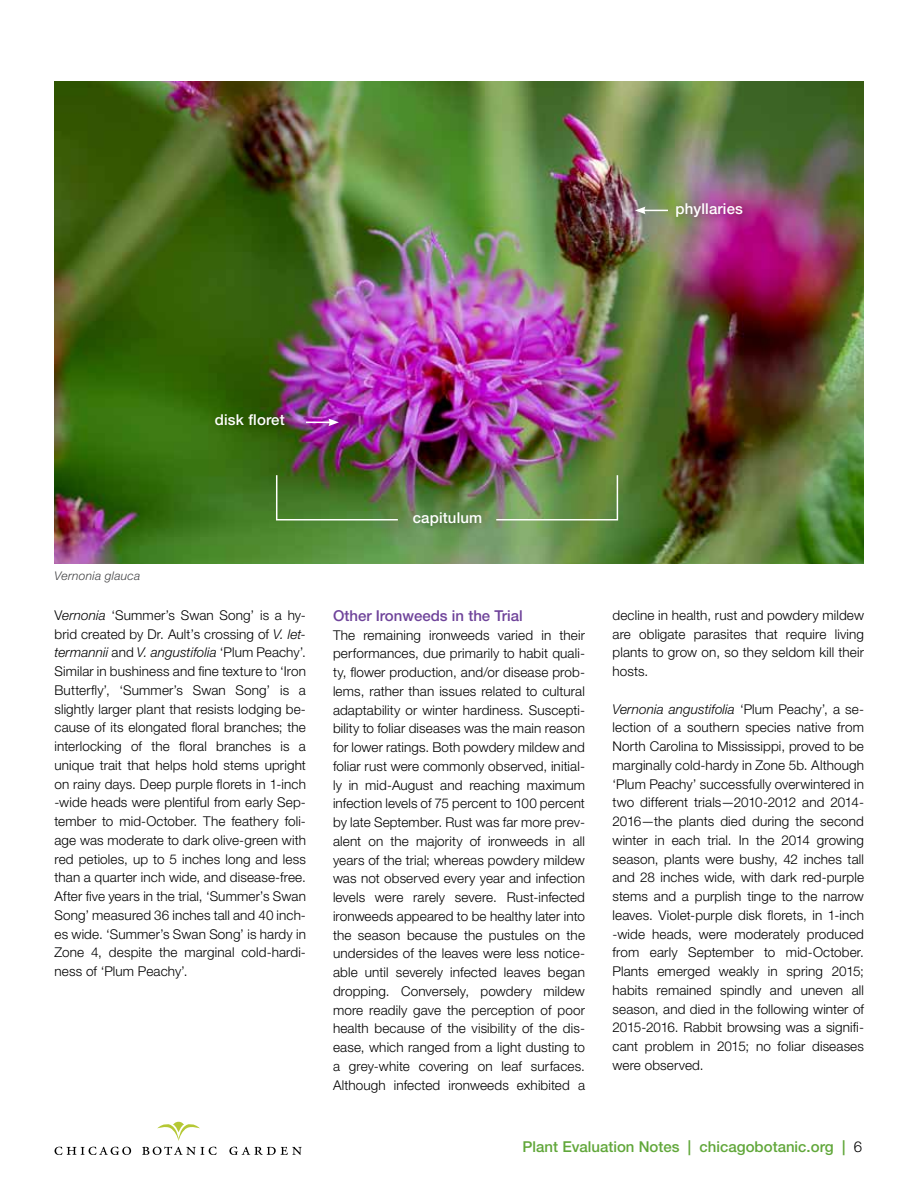
<style>
.page{position:relative;width:918px;height:1188px;background:#fff}
.page>*{position:absolute;margin:0;border:0;box-sizing:border-box;transform-origin:0 0}
.t1{font:500 15px "Helvetica Neue LT Std";color:#61a73a}
.t2{font:500 15px "Helvetica Neue LT Std";letter-spacing:.01em;color:#fff}
.t3{font:500 15px "Helvetica Neue LT Std";color:#6f439a}
.t4{font:300 13.5px/18.8px "Helvetica Neue LT Std";letter-spacing:.01em;color:#000;text-align:justify}
.t5{font:italic 300 12px "Helvetica Neue LT Std";letter-spacing:.025em;color:#404042}
.s1{font-style:italic}
.s2{font-weight:300;color:#000}
</style>
<div class="page">
<svg style="left:55px;top:1147px;width:76px;height:8px"></svg>
<svg style="left:142px;top:1147px;width:75px;height:8px"></svg>
<svg style="left:229px;top:1147px;width:73px;height:8px"></svg>
<svg style="left:157px;top:1122px;width:43px;height:19px"></svg>
<img style="left:55px;top:81px;width:809px;height:483px">
<div style="left:670px;top:197px;width:82px;height:29px;background:#000;opacity:.3"></div>
<div style="left:210px;top:408px;width:84px;height:27px;background:#000;opacity:.3"></div>
<div style="left:408px;top:507px;width:84px;height:29px;background:#000;opacity:.3"></div>
<svg style="left:635px;top:207px;width:33px;height:7px"></svg>
<svg style="left:306px;top:418px;width:33px;height:8px"></svg>
<svg style="left:275px;top:474px;width:124px;height:47px"></svg>
<svg style="left:495px;top:474px;width:124px;height:47px"></svg>
<p class="t2" style="left:675px;top:199px;width:69px">phyllaries</p>
<p class="t2" style="left:215px;top:410px;width:71px">disk floret</p>
<p class="t5" style="left:55px;top:569px;width:87px">Vernonia glauca</p>
<p class="t2" style="left:413px;top:509px;width:71px">capitulum</p>
<p class="t4" style="left:54px;top:605px;width:253px">V<span class="s1">ernonia</span> ‘Summer’s Swan Song’ is a hy&shy;brid created by Dr. Ault’s crossing of <span class="s1">V. let&shy;termannii</span> and <span class="s1">V. angustifolia</span> ‘Plum Peachy’.<br>Similar in bushiness and fine texture to ‘Iron Butterfly’, ‘Summer’s Swan Song’ is a slightly larger plant that resists lodging be&shy;cause of its elongated floral branches; the interlocking of the floral branches is a unique trait that helps hold stems upright on rainy days. Deep purple florets in 1-inch -wide heads were plentiful from early Sep&shy;tember to mid-October. The feathery foli&shy;age was moderate to dark olive-green with red petioles, up to 5 inches long and less than a quarter inch wide, and disease-free.<br>After five years in the trial, ‘Summer’s Swan Song’ measured 36 inches tall and 40 inch&shy;es wide. ‘Summer’s Swan Song’ is hardy in Zone 4, despite the marginal cold-hardi&shy;ness of ‘Plum Peachy’.</p>
<p class="t3" style="left:333px;top:607px;width:191px">Other Ironweeds in the Trial</p>
<p class="t4" style="left:333px;top:625px;width:254px">The remaining ironweeds varied in their performances, due primarily to habit quali&shy;ty, flower production, and/or disease prob&shy;lems, rather than issues related to cultural adaptability or winter hardiness. Suscepti&shy;bility to foliar diseases was the main reason for lower ratings. Both powdery mildew and foliar rust were commonly observed, initial&shy;ly in mid-August and reaching maximum infection levels of 75 percent to 100 percent by late September. Rust was far more prev&shy;alent on the majority of ironweeds in all years of the trial; whereas powdery mildew was not observed every year and infection levels were rarely severe. Rust-infected ironweeds appeared to be healthy later into the season because the pustules on the undersides of the leaves were less notice&shy;able until severely infected leaves began dropping. Conversely, powdery mildew more readily gave the perception of poor health because of the visibility of the dis&shy;ease, which ranged from a light dusting to a grey-white covering on leaf surfaces.<br>Although infected ironweeds exhibited a</p>
<p class="t4" style="left:613px;top:605px;width:253px">decline in health, rust and powdery mildew are obligate parasites that require living plants to grow on, so they seldom kill their hosts.</p>
<p class="t4" style="left:613px;top:699px;width:253px"><span class="s1">Vernonia angustifolia</span> ‘Plum Peachy’, a se&shy;lection of a southern species native from North Carolina to Mississippi, proved to be marginally cold-hardy in Zone 5b. Although ‘Plum Peachy’ successfully overwintered in two different trials—2010-2012 and 2014- 2016—the plants died during the second winter in each trial. In the 2014 growing season, plants were bushy, 42 inches tall and 28 inches wide, with dark red-purple stems and a purplish tinge to the narrow leaves. Violet-purple disk florets, in 1-inch -wide heads, were moderately produced from early September to mid-October.<br>Plants emerged weakly in spring 2015; habits remained spindly and uneven all season, and died in the following winter of 2015-2016. Rabbit browsing was a signifi&shy;cant problem in 2015; no foliar diseases were observed.</p>
<p class="t1" style="left:523px;top:1138px;width:341px">Plant Evaluation Notes | chicagobotanic.org | <span class="s2">6</span></p>
</div>
